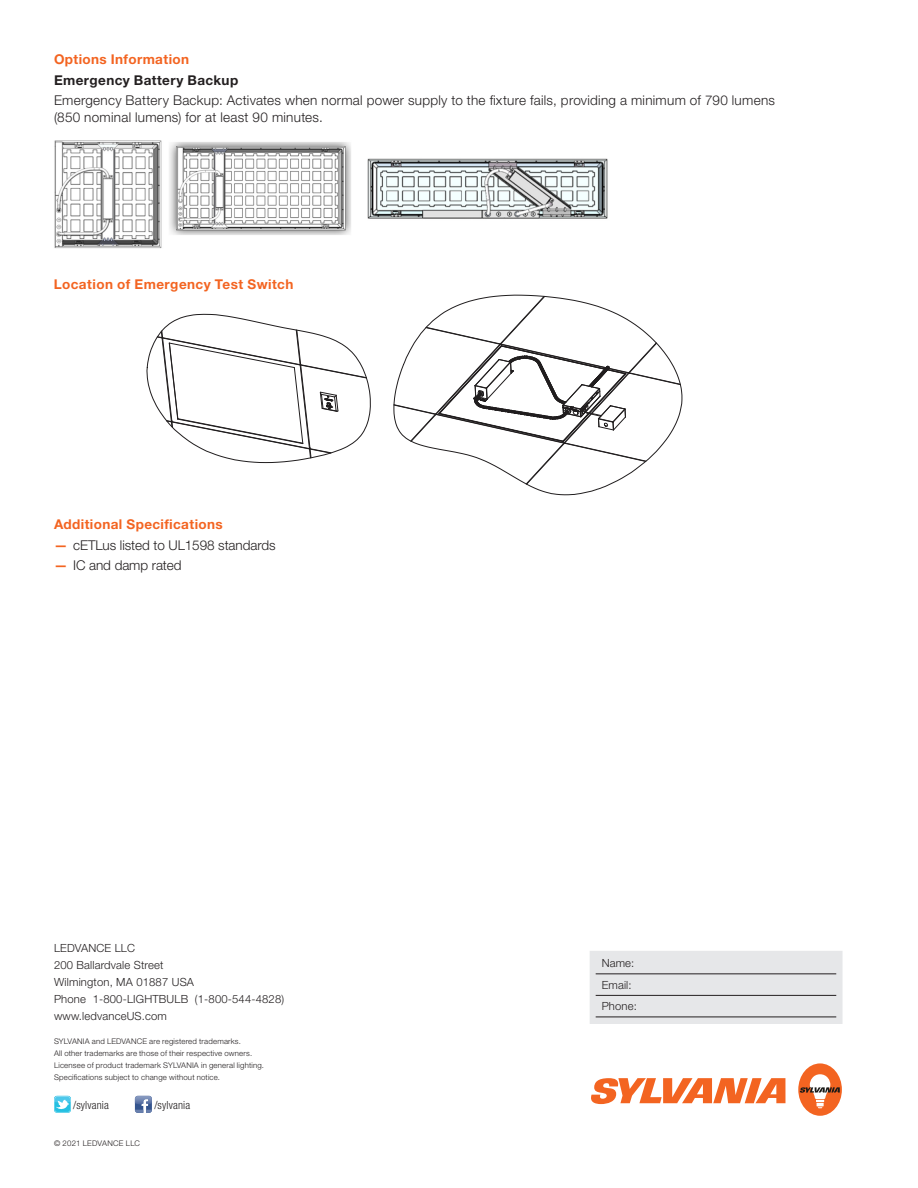
<style>
.page{position:relative;width:918px;height:1188px;background:#fff}
.page>*{position:absolute;margin:0;border:0;box-sizing:border-box;transform-origin:0 0}
.Letter_Copy_9{font:300 13.5px/17.2px "Helvetica Neue LT Pro";letter-spacing:.02em;color:#231f20}
.Letter_Copy_9-2{font:300 13.5px "Helvetica Neue LT Pro";letter-spacing:-.005em;color:#231f20}
.Letter_Copy_Headline{font:700 13.5px "Helvetica Neue LT Pro";letter-spacing:.03em;color:#f36421}
.Letter_Tablehead_9_o{font:700 13.5px "Helvetica Neue LT Pro";letter-spacing:.035em;color:#f36421}
.Letter_Copy_9-3{font:700 13.5px "Helvetica Neue LT Pro";letter-spacing:.03em;color:#231f20}
.Spec_Box{font:300 11.25px/17px "Helvetica Neue LT Pro";letter-spacing:.015em;color:#231f20}
.t1{font:300 condensed 11.25px "Helvetica Neue LT Pro";letter-spacing:.015em;color:#231f20}
.t2{font:300 7.8px "Helvetica Neue LT Pro";letter-spacing:.025em;color:#231f20}
.s1{font-weight:700;color:#f36421}
</style>
<div class="page">
<svg style="left:54px;top:1096px;width:17px;height:17px"></svg>
<svg style="left:54px;top:1096px;width:17px;height:16px"></svg>
<svg style="left:135px;top:1096px;width:17px;height:17px"></svg>
<svg style="left:591px;top:1078px;width:194px;height:26px"></svg>
<div style="left:798px;top:1063px;width:44px;height:53px;background:#f36421;border-radius:50%"></div>
<svg style="left:799px;top:1074px;width:41px;height:34px"></svg>
<div style="left:590px;top:952px;width:252px;height:71px;background:#e6e7e9"></div>
<svg style="left:595px;top:973px;width:242px;height:44px"></svg>
<hr style="left:596px;top:974px;width:240px;height:1px;background:#231f20">
<hr style="left:596px;top:995px;width:240px;height:1px;background:#231f20">
<hr style="left:596px;top:1017px;width:240px;height:1px;background:#231f20">
<div style="left:590px;top:951px;width:253px;height:73px;border:2px solid #e6e7e9"></div>
<img style="left:54px;top:140px;width:554px;height:109px">
<svg style="left:146px;top:314px;width:225px;height:149px"></svg>
<svg style="left:393px;top:294px;width:290px;height:202px"></svg>
<svg style="left:394px;top:296px;width:287px;height:189px"></svg>
<p class="Letter_Copy_Headline" style="left:54px;top:50px;width:137px">Options Information</p>
<p class="Letter_Copy_9-3" style="left:54px;top:71px;width:186px">Emergency Battery Backup</p>
<p class="Letter_Copy_9" style="left:54px;top:91px;width:723px">Emergency Battery Backup: Activates when normal power supply to the fixture fails, providing a minimum of 790 lumens (850 nominal lumens) for at least 90 minutes.</p>
<p class="Letter_Tablehead_9_o" style="left:54px;top:275px;width:241px">Location of Emergency Test Switch</p>
<p class="Letter_Copy_Headline" style="left:54px;top:516px;width:170px">Additional Specifications</p>
<p class="Letter_Copy_9-2" style="left:54px;top:537px;width:223px"><span class="s1">—</span> cETLus listed to UL1598 standards</p>
<p class="Letter_Copy_9-2" style="left:54px;top:557px;width:129px"><span class="s1">—</span> IC and damp rated</p>
<p class="Spec_Box" style="left:54px;top:939px;width:111px">LEDVANCE LLC<br>200 Ballardvale Street</p>
<p class="Spec_Box" style="left:54px;top:973px;width:142px">Wilmington, MA 01887 USA</p>
<p class="Spec_Box" style="left:54px;top:990px;width:232px">Phone 1-800-LIGHTBULB (1-800-544-4828)</p>
<p class="Spec_Box" style="left:54px;top:1007px;width:114px">www.ledvanceUS.com</p>
<p class="t2" style="left:54px;top:1037px;width:188px">SYLVANIA and LEDVANCE are registered trademarks.</p>
<p class="t2" style="left:54px;top:1049px;width:200px">All other trademarks are those of their respective owners.</p>
<p class="t2" style="left:54px;top:1061px;width:211px">Licensee of product trademark SYLVANIA in general lighting.</p>
<p class="t2" style="left:54px;top:1072px;width:168px">Specifications subject to change without notice.</p>
<p class="t1" style="left:73px;top:1098px;width:37px">/sylvania</p>
<p class="t1" style="left:154px;top:1098px;width:37px">/sylvania</p>
<p class="t2" style="left:54px;top:1139px;width:88px">© 2021 LEDVANCE LLC</p>
<p class="Spec_Box" style="left:602px;top:954px;width:34px">Name:</p>
<p class="Spec_Box" style="left:602px;top:976px;width:32px">Email:</p>
<p class="Spec_Box" style="left:602px;top:997px;width:37px">Phone:</p>
</div>
